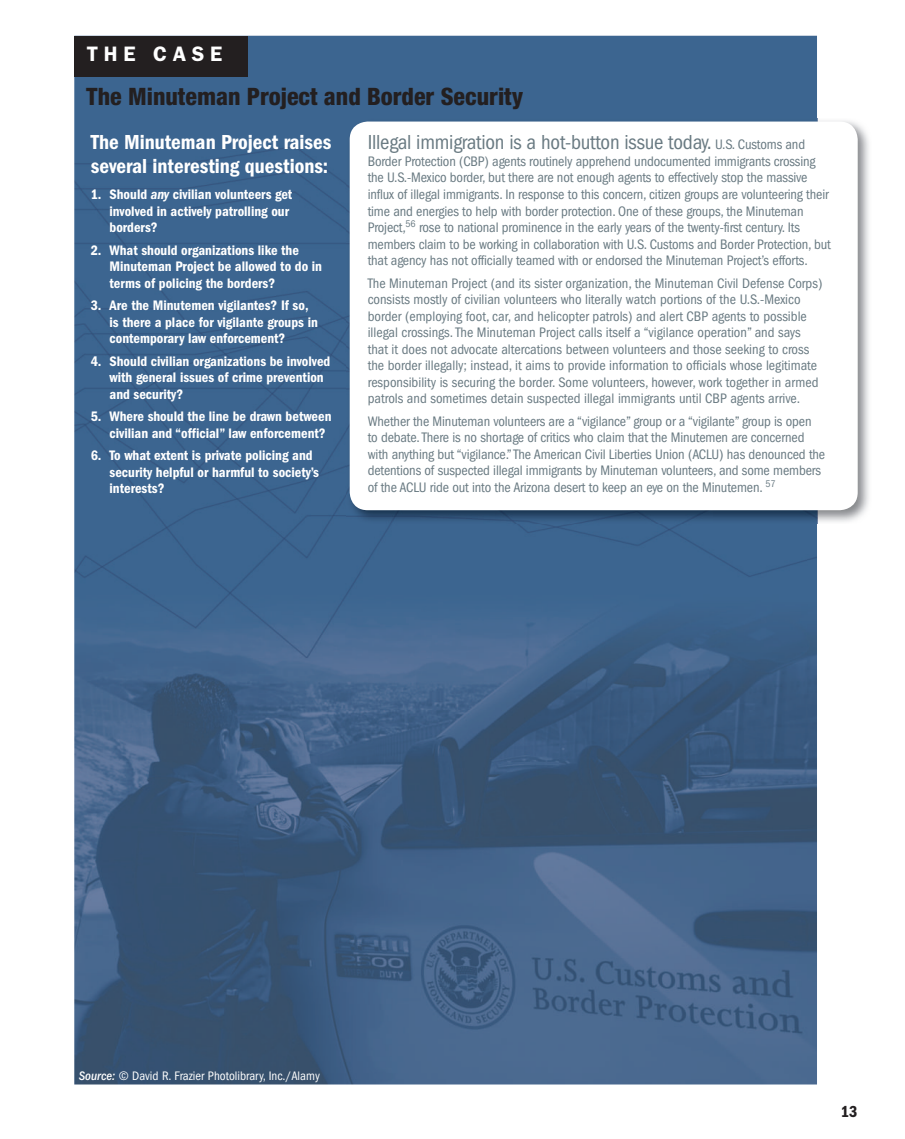
<style>
.page{position:relative;width:905px;height:1139px;background:#fff}
.page>*{position:absolute;margin:0;border:0;box-sizing:border-box;transform-origin:0 0}
.t1{font:800 condensed 24px "Helvetica Neue LT Std";color:#231f20}
.t2{font:condensed 21px "ITC Franklin Gothic Std";letter-spacing:-.01em;color:#697a82}
.t3{font:21px/24px "ITC Franklin Gothic Std Dm Cd";color:#fff}
.t4{font:600 21px "ITC Franklin Gothic Std";letter-spacing:.27em;color:#fff}
.t5{font:16.5px "ITC Franklin Gothic Std Dm Cd";color:#231f20}
.t6{font:condensed 14.25px/16.5px "ITC Franklin Gothic Std";letter-spacing:-.01em;color:#697a82}
.t7{font:14.25px/16.5px "ITC Franklin Gothic Std Dm Cd";color:#fff}
.t8{font:condensed 12.75px "ITC Franklin Gothic Std";color:#fff}
.s1{font-family:"ITC Franklin Gothic Std Dm Cd It"}
.s2{font-size:14.25px}
.s3{font-weight:500;font-style:italic}
</style>
<div class="page">
<img style="left:74px;top:36px;width:743px;height:1048px">
<div style="left:74px;top:36px;width:174px;height:41px;background:#231f20"></div>
<img style="left:346px;top:118px;width:523px;height:405px">
<div style="left:350px;top:122px;width:507px;height:388px;background:#fff;border-radius:18px"></div>
<h2 class="t4" style="left:87px;top:46px;width:137px">THE CASE</h2>
<h1 class="t1" style="left:86px;top:87px;width:438px">The Minuteman Project and Border Security</h1>
<h2 class="t3" style="left:91px;top:132px;width:242px">The Minuteman Project raises several i nteresting questions:</h2>
<p class="t7" style="left:110px;top:187px;width:184px;text-indent:-19px">1. Should <span class="s1">any</span> civilian volunteers get involved in actively patrolling our borders?</p>
<p class="t7" style="left:110px;top:243px;width:214px;text-indent:-19px">2. What should organizations like the<br>Minuteman Project be allowed to do in terms of policing the borders?</p>
<p class="t7" style="left:110px;top:298px;width:210px;text-indent:-19px">3. Are the Minutemen vigilantes? If so, is there a place for vigilante groups in contemporary law enforcement?</p>
<p class="t7" style="left:110px;top:354px;width:222px;text-indent:-19px">4. Should civilian organizations be involved with general issues of crime prevention and security?</p>
<p class="t7" style="left:110px;top:409px;width:223px;text-indent:-19px">5. Where should the line be drawn between civilian and “official” law enforcement?</p>
<p class="t7" style="left:110px;top:448px;width:211px;text-indent:-19px">6. To what extent is private policing and security helpful or harmful to society’s interests?</p>
<h2 class="t2" style="left:368px;top:135px;width:439px">Illegal immigration is a hot-button issue today. <span class="s2">U.S. Customs and</span></h2>
<p class="t6" style="left:367px;top:154px;width:464px">Border Protection (CBP) agents routinely apprehend undocumented immigrants crossing the U.S.-Mexico border, but there are not enough agents to effectively stop the massive influx of illegal immigrants. In response to this concern, citizen groups are volunteering their time and energies to help with border protection. One of these groups, the Minuteman Project,<sup>56</sup> rose to national prominence in the early years of the twenty-first century. Its members claim to be working in collaboration with U.S. Customs and Border Protection, but that agency has not officially teamed with or endorsed the Minuteman Project’s efforts.</p>
<p class="t6" style="left:367px;top:276px;width:456px">The Minuteman Project (and its sister organization, the Minuteman Civil Defense Corps) consists mostly of civilian volunteers who literally watch portions of the U.S.-Mexico border (employing foot, car, and helicopter patrols) and alert CBP agents to possible illegal crossings. The Minuteman Project calls itself a “vigilance operation” and says that it does not advocate altercations between volunteers and those seeking to cross the border illegally; instead, it aims to provide information to officials whose legitimate responsibility is securing the border. Some volunteers, however, work together in armed patrols and sometimes detain suspected illegal immigrants until CBP agents arrive.</p>
<p class="t6" style="left:367px;top:414px;width:459px">Whether the Minuteman volunteers are a “vigilance” group or a “vigilante” group is open to debate. There is no shortage of critics who claim that the Minutemen are concerned with anything but “vigilance.” The American Civil Liberties Union (ACLU) has denounced the detentions of suspected illegal immigrants by Minuteman volunteers, and some members of the ACLU ride out into the Arizona desert to keep an eye on the Minutemen. <sup>57</sup></p>
<p class="t8" style="left:79px;top:1071px;width:242px"><span class="s3">Source:</span> © David R. Frazier Photolibrary, Inc./Alamy</p>
<p class="t5" style="left:840px;top:1105px;width:18px">13</p>
</div>
